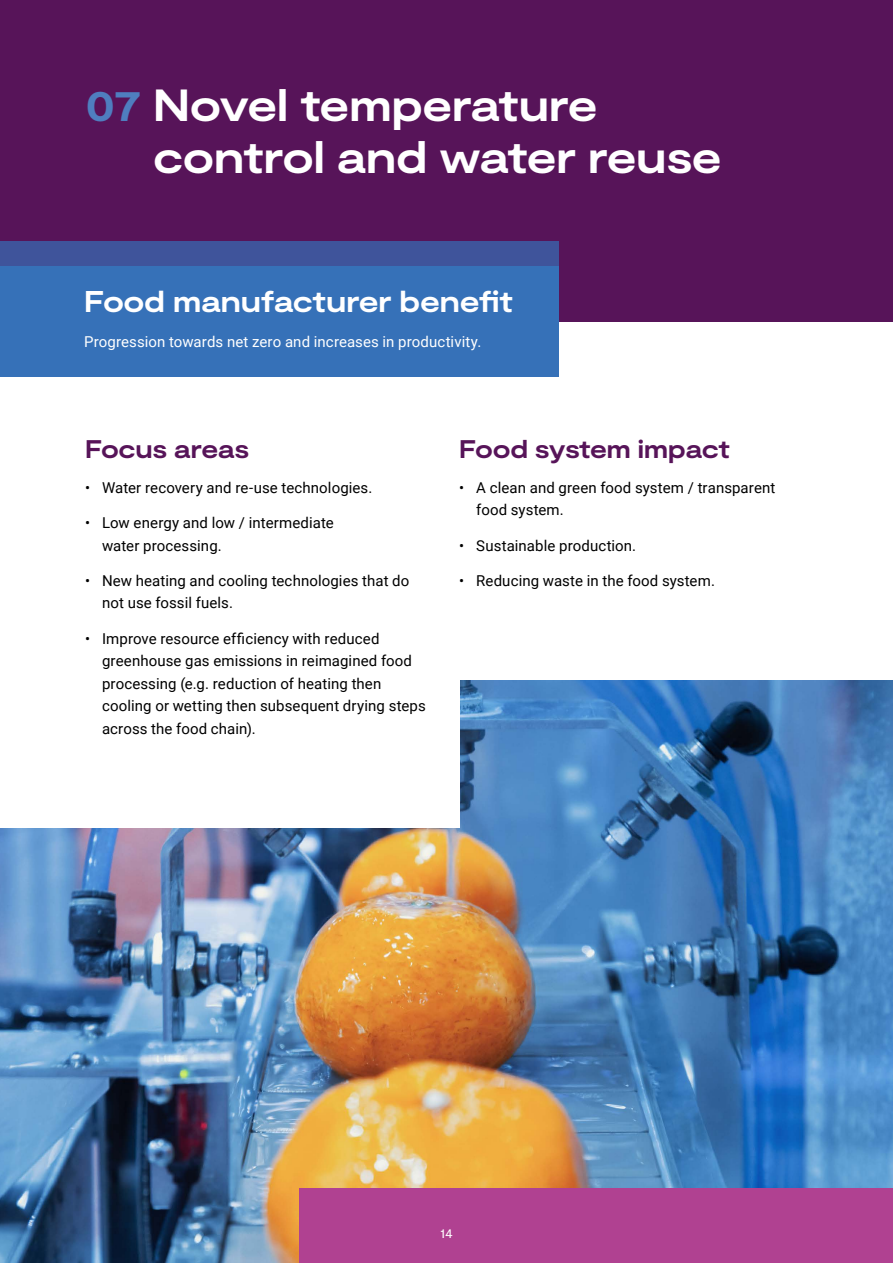
<style>
.page{position:relative;width:893px;height:1263px;background:#fff}
.page>*{position:absolute;margin:0;border:0;box-sizing:border-box;transform-origin:0 0}
.t1{font:700 expanded 45px/52.5px "Moderat";letter-spacing:-.01em;color:#fff}
.t2{font:700 expanded 30px "Moderat";letter-spacing:-.01em;color:#fff}
.t3{font:700 expanded 25.5px "Moderat";letter-spacing:-.01em;color:#571459}
.t4{font:15px/22.5px "Roboto";letter-spacing:.005em;color:#000}
.t5{font:15px "Roboto";letter-spacing:.005em;color:#fff}
.t6{font:13.5px "Moderat";color:#fff}
.s1{color:#4f7ebf}
</style>
<div class="page">
<img style="left:0;top:681px;width:893px;height:582px">
<div style="left:0;top:501px;width:459px;height:327px;background:#fff"></div>
<div style="left:0;top:0;width:893px;height:322px;background:#571459"></div>
<div style="left:0;top:241px;width:558px;height:26px;background:#3f549b"></div>
<div style="left:0;top:267px;width:558px;height:110px;background:#3671b8"></div>
<div style="left:300px;top:1188px;width:593px;height:75px;background:#b04191"></div>
<h1 class="t1" style="left:153px;top:81px;width:570px;text-indent:-68px"><span class="s1">07</span> Novel temperature control and water reuse</h1>
<h2 class="t2" style="left:84px;top:284px;width:430px">Food manufacturer benefit</h2>
<p class="t5" style="left:84px;top:331px;width:399px">Progression towards net zero and increases in productivity.</p>
<h3 class="t3" style="left:85px;top:434px;width:166px">Focus areas</h3>
<p class="t4" style="left:85px;top:476px;width:289px">• Water recovery and re-use technologies.</p>
<p class="t4" style="left:102px;top:511px;width:233px;text-indent:-17px">• Low energy and low / intermediate water processing.</p>
<p class="t4" style="left:102px;top:569px;width:309px;text-indent:-17px">• New heating and cooling technologies that do not use fossil fuels.</p>
<p class="t4" style="left:102px;top:626px;width:325px;text-indent:-17px">• Improve resource efficiency with reduced greenhouse gas emissions in reimagined food processing (e.g. reduction of heating then cooling or wetting then subsequent drying steps across the food chain).</p>
<h3 class="t3" style="left:459px;top:434px;width:272px">Food system impact</h3>
<p class="t4" style="left:476px;top:476px;width:301px;text-indent:-17px">• A clean and green food system / transparent food system.</p>
<p class="t4" style="left:459px;top:533px;width:178px">• Sustainable production.</p>
<p class="t4" style="left:459px;top:569px;width:257px">• Reducing waste in the food system.</p>
<p class="t6" style="left:440px;top:1225px;width:14px">14</p>
</div>
